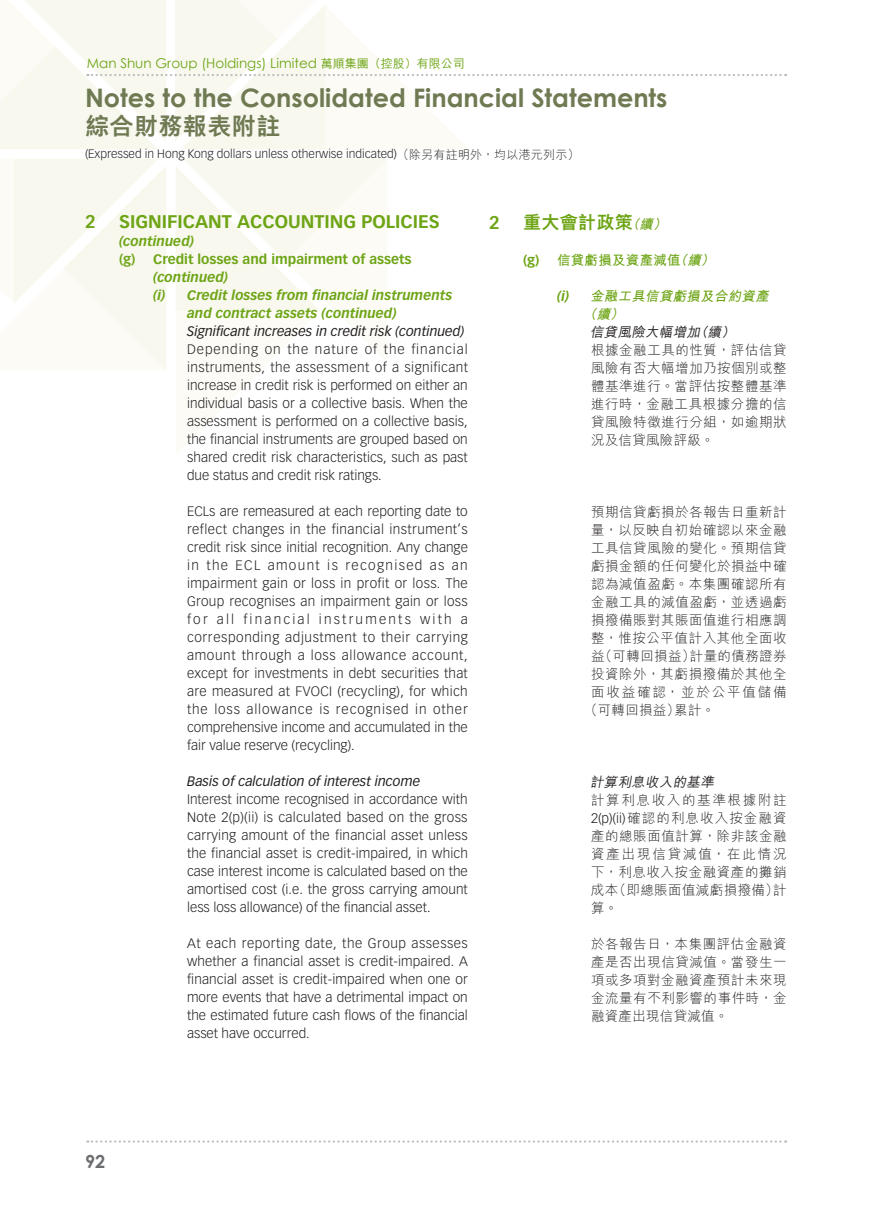
<style>
.page{position:relative;width:893px;height:1212px;background:#fff}
.page>*{position:absolute;margin:0;border:0;box-sizing:border-box;transform-origin:0 0}
.t1{font:700 25.5px "Century Gothic";color:#6f7a53}
.t2{font:800 24px "M Hei HK";letter-spacing:.02em;color:#6f7a53}
.t3{font:700 18px "Vectora LT Std";color:#6ea516}
.t4{font:800 18px "M Hei HK";letter-spacing:.02em;color:#6ea516}
.t5{font:700 18px "Century Gothic";color:#6c6d70}
.t6{font:300 13.5px/18px "Vectora LT Std";color:#231f20;text-align:justify}
.t7{font:300 13.5px/18px "M Hei HK";letter-spacing:.04em;color:#231f20;text-align:justify}
.t8{font:italic 700 13.5px "Vectora LT Std";color:#6ea516}
.t9{font:italic 13.5px "Vectora LT Std";color:#231f20}
.t10{font:13.5px "Century Gothic";color:#6ea516}
.t11{font:700 13.5px "Vectora LT Std";color:#6ea516}
.t12{font:italic 500 13.5px "M Hei HK";color:#231f20}
.t13{font:italic 700 13.5px/18px "M Hei HK";color:#6ea516}
.t14{font:700 13.5px "M Hei HK";letter-spacing:.02em;color:#6ea516}
.t15{font:300 13.5px "M Hei HK";letter-spacing:.135em;color:#231f20}
.t16{font:300 12px "Vectora LT Std";color:#231f20}
.s1{font-family:"M Hei HK";font-weight:500;font-size:12px}
.s2{font-family:"M Hei HK"}
.s3{font-weight:700;font-style:italic;font-size:13.5px}
.s4{font-family:"Vectora LT Std"}
.s5{font-style:italic}
</style>
<div class="page">
<svg style="left:14px;top:159px;width:152px;height:211px"></svg>
<div style="left:176px;top:159px;width:211px;height:152px;background:#f8f8ef"></div>
<svg style="left:87px;top:1140px;width:699px;height:2px"></svg>
<svg style="left:0;top:0;width:786px;height:149px"></svg>
<p class="t10" style="left:87px;top:54px;width:380px">Man Shun Group (Holdings) Limited <span class="s1">萬順集團（控股）有限公司</span></p>
<h1 class="t1" style="left:85px;top:78px;width:584px">Notes to the Consolidated Financial Statements</h1>
<h2 class="t2" style="left:85px;top:115px;width:197px">綜合財務報表附註</h2>
<p class="t16" style="left:85px;top:147px;width:496px">(Expressed in Hong Kong dollars unless otherwise indicated)<span class="s2">（除另有註明外，均以港元列示）</span></p>
<h3 class="t3" style="left:85px;top:210px;width:12px">2</h3>
<h3 class="t3" style="left:119px;top:210px;width:322px">SIGNIFICANT ACCOUNTING POLICIES</h3>
<p class="t8" style="left:119px;top:233px;width:77px">(continued)</p>
<p class="t11" style="left:119px;top:251px;width:294px">(g) Credit losses and impairment of assets</p>
<p class="t8" style="left:153px;top:269px;width:77px">(continued)</p>
<p class="t8" style="left:153px;top:287px;width:301px">(i) Credit losses from financial instruments</p>
<p class="t8" style="left:187px;top:305px;width:211px">and contract assets (continued)</p>
<p class="t9" style="left:187px;top:323px;width:279px">Significant increases in credit risk (continued)</p>
<p class="t6" style="left:187px;top:340px;width:282px">Depending on the nature of the financial instruments, the assessment of a significant increase in credit risk is performed on either an individual basis or a collective basis. When the assessment is performed on a collective basis, the financial instruments are grouped based on shared credit risk characteristics, such as past due status and credit risk ratings.</p>
<p class="t6" style="left:187px;top:502px;width:282px">ECLs are remeasured at each reporting date to reflect changes in the financial instrument’s credit risk since initial recognition. Any change in the ECL amount is recognised as an impairment gain or loss in profit or loss. The Group recognises an impairment gain or loss for all financial instruments with a corresponding adjustment to their carrying amount through a loss allowance account, except for investments in debt securities that are measured at FVOCI (recycling), for which the loss allowance is recognised in other comprehensive income and accumulated in the fair value reserve (recycling).</p>
<p class="t9" style="left:187px;top:773px;width:235px">Basis of calculation of interest income</p>
<p class="t6" style="left:187px;top:790px;width:282px">Interest income recognised in accordance with Note 2(p)(ii) is calculated based on the gross carrying amount of the financial asset unless the financial asset is credit-impaired, in which case interest income is calculated based on the amortised cost (i.e. the gross carrying amount less loss allowance) of the financial asset.</p>
<p class="t6" style="left:187px;top:934px;width:282px">At each reporting date, the Group assesses whether a financial asset is credit-impaired. A financial asset is credit-impaired when one or more events that have a detrimental impact on the estimated future cash flows of the financial asset have occurred.</p>
<h3 class="t3" style="left:489px;top:211px;width:12px">2</h3>
<h3 class="t4" style="left:523px;top:213px;width:149px">重大會計政策<span class="s3">（續）</span></h3>
<p class="t14" style="left:523px;top:250px;width:197px"><span class="s4">(g)</span> 信貸虧損及資產減值<span class="s5">（續）</span></p>
<p class="t13" style="left:583px;top:286px;width:190px;text-indent:-27px"><span class="s4">(i)</span> 金融工具信貸虧損及合約資產（續）</p>
<p class="t12" style="left:590px;top:322px;width:149px">信貸風險大幅增加（續）</p>
<p class="t7" style="left:591px;top:341px;width:197px">根據金融工具的性質，評估信貸風險有否大幅增加乃按個別或整體基準進行。當評估按整體基準進行時，金融工具根據分擔的信貸風險特徵進行分組，如逾期狀況及信貸風險評級。</p>
<p class="t7" style="left:591px;top:502px;width:197px">預期信貸虧損於各報告日重新計</p>
<p class="t7" style="left:591px;top:520px;width:197px">量，以反映自初始確認以來金融</p>
<p class="t7" style="left:591px;top:538px;width:197px">工具信貸風險的變化。預期信貸</p>
<p class="t7" style="left:591px;top:556px;width:197px">虧損金額的任何變化於損益中確</p>
<p class="t7" style="left:591px;top:574px;width:197px">認為減值盈虧。本集團確認所有</p>
<p class="t7" style="left:591px;top:592px;width:197px">金融工具的減值盈虧，並透過虧</p>
<p class="t7" style="left:591px;top:610px;width:197px">損撥備賬對其賬面值進行相應調</p>
<p class="t7" style="left:591px;top:628px;width:197px">整，惟按公平值計入其他全面收</p>
<p class="t7" style="left:591px;top:646px;width:197px">益（可轉回損益）計量的債務證券</p>
<p class="t7" style="left:591px;top:664px;width:197px">投資除外，其虧損撥備於其他全</p>
<p class="t15" style="left:591px;top:685px;width:197px">面收益確認，並於公平值儲備</p>
<p class="t7" style="left:584px;top:700px;width:132px">（可轉回損益）累計。</p>
<p class="t12" style="left:590px;top:772px;width:128px">計算利息收入的基準</p>
<p class="t7" style="left:591px;top:791px;width:197px">計算利息收入的基準根據附註<span class="s4">2(p)(ii)</span>確認的利息收入按金融資產的總賬面值計算，除非該金融資產出現信貸減值，在此情況下，利息收入按金融資產的攤銷成本（即總賬面值減虧損撥備）計算。</p>
<p class="t7" style="left:591px;top:934px;width:197px">於各報告日，本集團評估金融資產是否出現信貸減值。當發生一項或多項對金融資產預計未來現金流量有不利影響的事件時，金融資產出現信貸減值。</p>
<h3 class="t5" style="left:85px;top:1148px;width:22px">92</h3>
</div>
